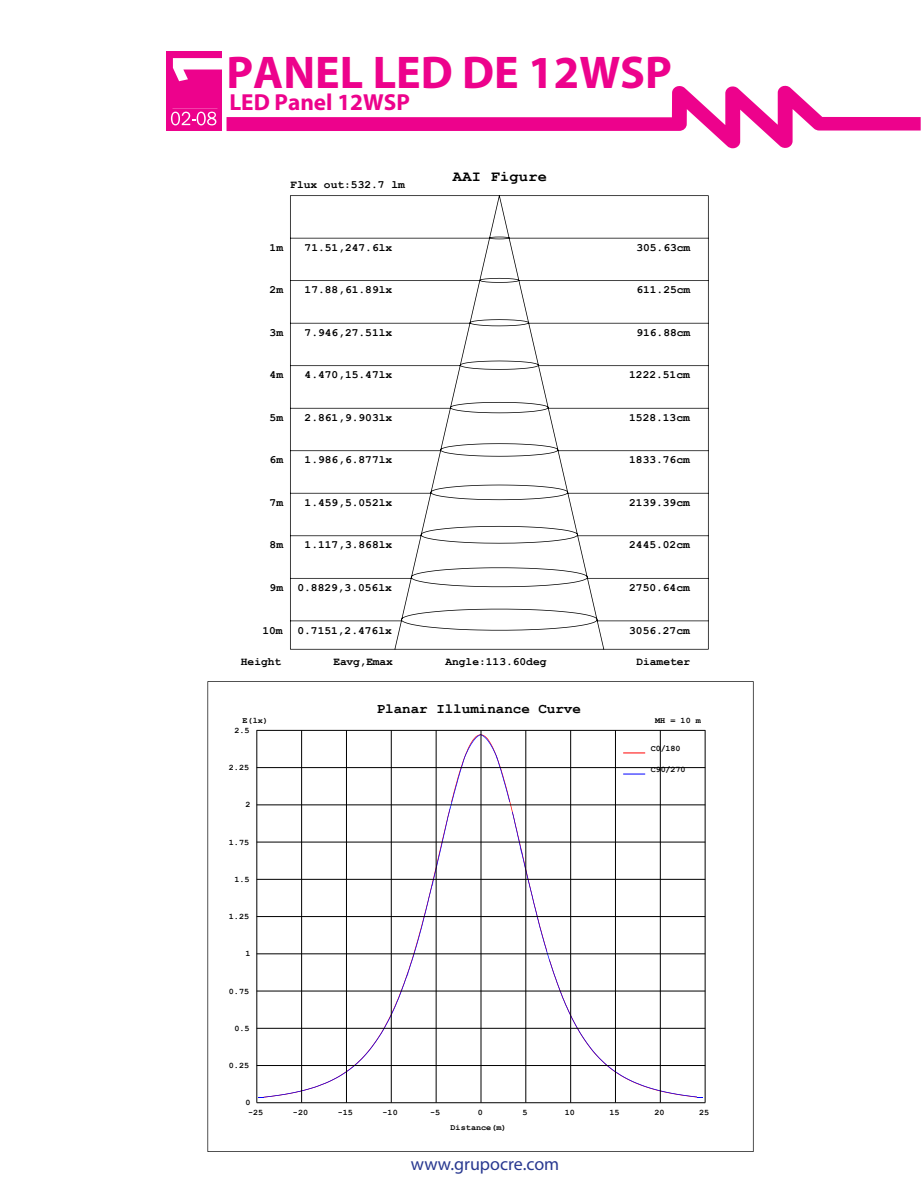
<style>
.page{position:relative;width:923px;height:1187px;background:#fff}
.page>*{position:absolute;margin:0;border:0;box-sizing:border-box;transform-origin:0 0}
.t1{font:700 46.05px "Myriad Pro";color:#ed028c}
.t2{font:700 23.25px "Myriad Pro";color:#ed028c}
.t3{font:18px "Myriad Pro";color:#283890}
.t4{font:700 15px "Courier New";letter-spacing:.02em;color:#000}
.t5{font:700 14.1px "Courier New";letter-spacing:-.005em;color:#000}
.t6{font:700 11.25px "Courier New";color:#000}
.t7{font:700 8.4px/9.8px "Courier New";letter-spacing:-.005em;color:#000}
</style>
<div class="page">
<div style="left:166px;top:52px;width:56px;height:79px;background:#ed028c"></div>
<svg style="left:171px;top:58px;width:749px;height:90px"></svg>
<svg style="left:290px;top:195px;width:418px;height:454px"></svg>
<svg style="left:207px;top:681px;width:546px;height:470px"></svg>
<svg style="left:259px;top:809px;width:187px;height:287px"></svg>
<svg style="left:264px;top:824px;width:182px;height:273px"></svg>
<svg style="left:446px;top:734px;width:256px;height:363px"></svg>
<hr style="left:257px;top:730px;width:448px;height:1px;background:#000">
<hr style="left:257px;top:767px;width:448px;height:1px;background:#000">
<hr style="left:257px;top:804px;width:448px;height:1px;background:#000">
<hr style="left:257px;top:841px;width:448px;height:1px;background:#000">
<hr style="left:257px;top:879px;width:448px;height:1px;background:#000">
<hr style="left:257px;top:916px;width:448px;height:1px;background:#000">
<hr style="left:257px;top:953px;width:448px;height:1px;background:#000">
<hr style="left:257px;top:990px;width:448px;height:1px;background:#000">
<hr style="left:257px;top:1027px;width:448px;height:1px;background:#000">
<hr style="left:257px;top:1065px;width:448px;height:1px;background:#000">
<hr style="left:257px;top:1102px;width:448px;height:1px;background:#000">
<hr style="left:256px;top:730px;width:1px;height:372px;background:#000">
<hr style="left:301px;top:730px;width:1px;height:372px;background:#000">
<hr style="left:346px;top:730px;width:1px;height:372px;background:#000">
<hr style="left:391px;top:730px;width:1px;height:372px;background:#000">
<hr style="left:436px;top:730px;width:1px;height:372px;background:#000">
<hr style="left:481px;top:730px;width:1px;height:372px;background:#000">
<hr style="left:525px;top:730px;width:1px;height:372px;background:#000">
<hr style="left:570px;top:730px;width:1px;height:372px;background:#000">
<hr style="left:615px;top:730px;width:1px;height:372px;background:#000">
<hr style="left:660px;top:730px;width:1px;height:372px;background:#000">
<hr style="left:705px;top:730px;width:1px;height:372px;background:#000">
<h1 class="t1" style="left:226px;top:42px;width:447px">PANEL LED DE 12WSP</h1>
<h2 class="t2" style="left:229px;top:87px;width:182px">LED Panel 12WSP</h2>
<p class="t6" style="left:290px;top:178px;width:116px">Flux out:532.7 lm</p>
<h3 class="t4" style="left:453px;top:167px;width:96px">AAI Figure</h3>
<p class="t6" style="left:270px;top:240px;width:15px">1m</p>
<p class="t6" style="left:270px;top:283px;width:15px">2m</p>
<p class="t6" style="left:270px;top:325px;width:15px">3m</p>
<p class="t6" style="left:270px;top:368px;width:15px">4m</p>
<p class="t6" style="left:270px;top:410px;width:15px">5m</p>
<p class="t6" style="left:270px;top:453px;width:15px">6m</p>
<p class="t6" style="left:270px;top:495px;width:15px">7m</p>
<p class="t6" style="left:270px;top:538px;width:15px">8m</p>
<p class="t6" style="left:270px;top:580px;width:15px">9m</p>
<p class="t6" style="left:262px;top:623px;width:22px">10m</p>
<p class="t6" style="left:241px;top:654px;width:42px">Height</p>
<p class="t6" style="left:333px;top:654px;width:61px">Eavg,Emax</p>
<p class="t6" style="left:445px;top:654px;width:103px">Angle:113.60deg</p>
<p class="t6" style="left:636px;top:654px;width:55px">Diameter</p>
<p class="t6" style="left:305px;top:240px;width:89px">71.51,247.6lx</p>
<p class="t6" style="left:636px;top:240px;width:55px">305.63cm</p>
<p class="t6" style="left:305px;top:283px;width:89px">17.88,61.89lx</p>
<p class="t6" style="left:636px;top:283px;width:55px">611.25cm</p>
<p class="t6" style="left:305px;top:325px;width:89px">7.946,27.51lx</p>
<p class="t6" style="left:636px;top:325px;width:55px">916.88cm</p>
<p class="t6" style="left:305px;top:368px;width:89px">4.470,15.47lx</p>
<p class="t6" style="left:629px;top:368px;width:62px">1222.51cm</p>
<p class="t6" style="left:305px;top:410px;width:89px">2.861,9.903lx</p>
<p class="t6" style="left:629px;top:410px;width:62px">1528.13cm</p>
<p class="t6" style="left:305px;top:453px;width:89px">1.986,6.877lx</p>
<p class="t6" style="left:629px;top:453px;width:62px">1833.76cm</p>
<p class="t6" style="left:305px;top:495px;width:89px">1.459,5.052lx</p>
<p class="t6" style="left:629px;top:495px;width:62px">2139.39cm</p>
<p class="t6" style="left:305px;top:538px;width:89px">1.117,3.868lx</p>
<p class="t6" style="left:629px;top:538px;width:62px">2445.02cm</p>
<p class="t6" style="left:297px;top:580px;width:96px">0.8829,3.056lx</p>
<p class="t6" style="left:629px;top:580px;width:62px">2750.64cm</p>
<p class="t6" style="left:297px;top:623px;width:96px">0.7151,2.476lx</p>
<p class="t6" style="left:629px;top:623px;width:62px">3056.27cm</p>
<p class="t5" style="left:377px;top:699px;width:206px">Planar Illuminance Curve</p>
<p class="t7" style="left:234px;top:715px;width:35px;text-indent:8px">E(lx)<br>2.5</p>
<p class="t7" style="left:655px;top:715px;width:47px">MH=10m</p>
<p class="t7" style="left:229px;top:762px;width:22px">2.25</p>
<p class="t7" style="left:245px;top:799px;width:7px">2</p>
<p class="t7" style="left:229px;top:836px;width:22px">1.75</p>
<p class="t7" style="left:234px;top:874px;width:17px">1.5</p>
<p class="t7" style="left:229px;top:911px;width:22px">1.25</p>
<p class="t7" style="left:245px;top:948px;width:7px">1</p>
<p class="t7" style="left:229px;top:985px;width:22px">0.75</p>
<p class="t7" style="left:234px;top:1023px;width:17px">0.5</p>
<p class="t7" style="left:229px;top:1060px;width:22px">0.25</p>
<p class="t7" style="left:248px;top:1097px;width:17px;text-indent:-3px">0 -25</p>
<p class="t7" style="left:293px;top:1107px;width:17px">-20</p>
<p class="t7" style="left:338px;top:1107px;width:17px">-15</p>
<p class="t7" style="left:382px;top:1107px;width:17px">-10</p>
<p class="t7" style="left:430px;top:1107px;width:12px">-5</p>
<p class="t7" style="left:450px;top:1104px;width:58px;line-height:14.7px;text-align:center">0<br>Distance(m)</p>
<p class="t7" style="left:522px;top:1107px;width:7px">5</p>
<p class="t7" style="left:564px;top:1107px;width:12px">10</p>
<p class="t7" style="left:609px;top:1107px;width:12px">15</p>
<p class="t7" style="left:654px;top:1107px;width:12px">20</p>
<p class="t7" style="left:699px;top:1107px;width:12px">25</p>
<p class="t7" style="left:650px;top:742px;width:31px">C0/180</p>
<p class="t7" style="left:650px;top:763px;width:37px">C90/270</p>
<h3 class="t3" style="left:411px;top:1153px;width:150px">www.grupocre.com</h3>
</div>
